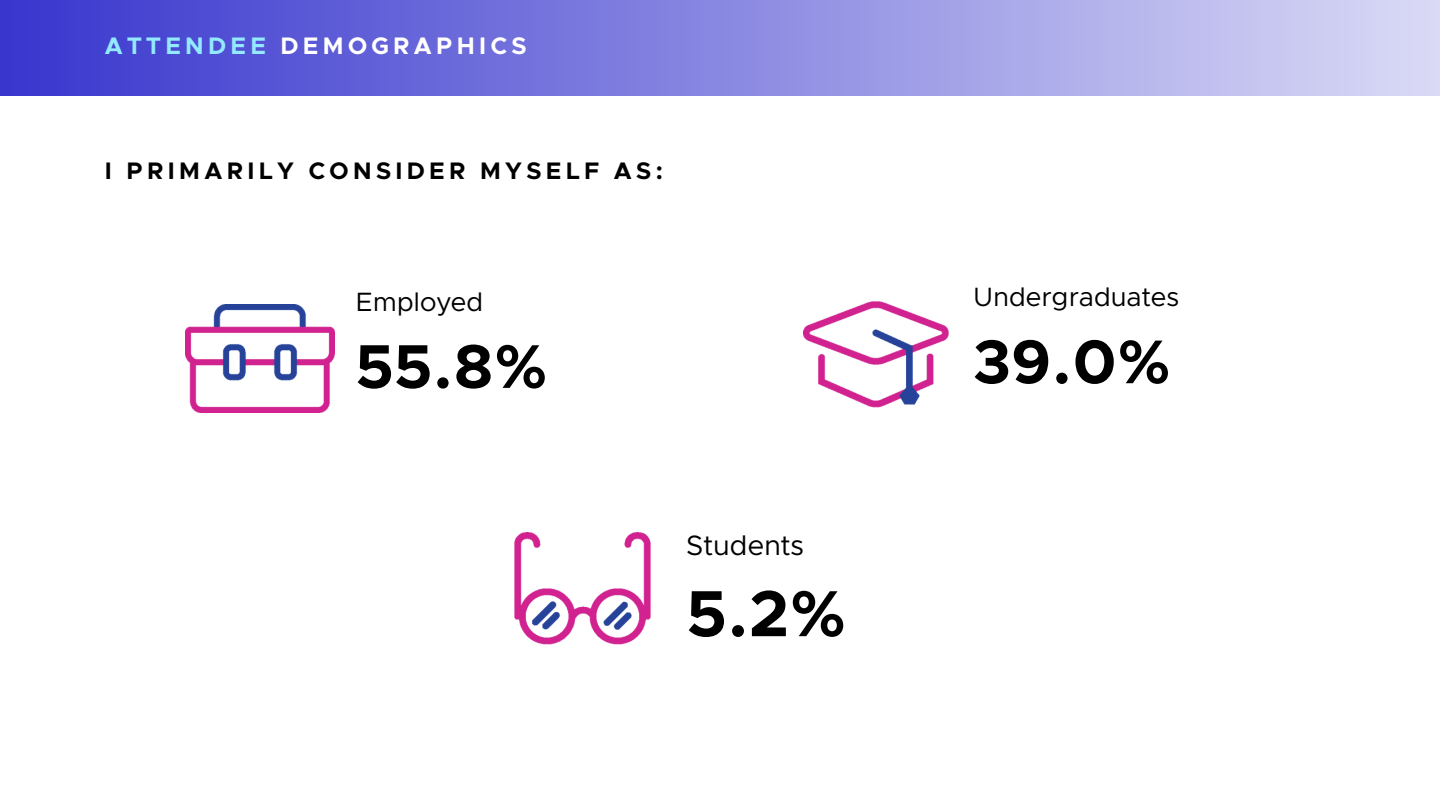
<style>
.page{position:relative;width:1440px;height:810px;background:#fff}
.page>*{position:absolute;margin:0;border:0;box-sizing:border-box;transform-origin:0 0}
.t1{font:700 65.4px "Clarity City";color:#000}
.t2{font:700 62px "Clarity City";color:#000}
.t3{font:28px "Clarity City";color:#000}
.t4{font:26.6px "Clarity City";color:#000}
.t5{font:700 24px "Clarity City";letter-spacing:.155em;color:#000}
.t6{font:700 24px "Clarity City";letter-spacing:.155em;color:#fff}
.s1{color:#93eaff}
</style>
<div class="page">
<div style="left:0;top:0;width:1440px;height:95px;background:linear-gradient(to right,#3736cd,#dadaf6)"></div>
<img style="left:804px;top:301px;width:145px;height:106px">
<img style="left:515px;top:532px;width:136px;height:113px">
<img style="left:185px;top:304px;width:149px;height:108px">
<p class="t6" style="left:105px;top:35px;width:424px"><span class="s1">ATTENDEE</span> DEMOGRAPHICS</p>
<p class="t5" style="left:105px;top:160px;width:560px">I PRIMARILY CONSIDER MYSELF AS:</p>
<p class="t4" style="left:355px;top:290px;width:130px">Employed</p>
<p class="t4" style="left:973px;top:285px;width:208px">Undergraduates</p>
<p class="t2" style="left:355px;top:339px;width:194px">55.8%</p>
<p class="t2" style="left:973px;top:334px;width:200px">39.0%</p>
<p class="t3" style="left:686px;top:533px;width:119px">Students</p>
<p class="t1" style="left:686px;top:584px;width:162px">5.2%</p>
</div>
